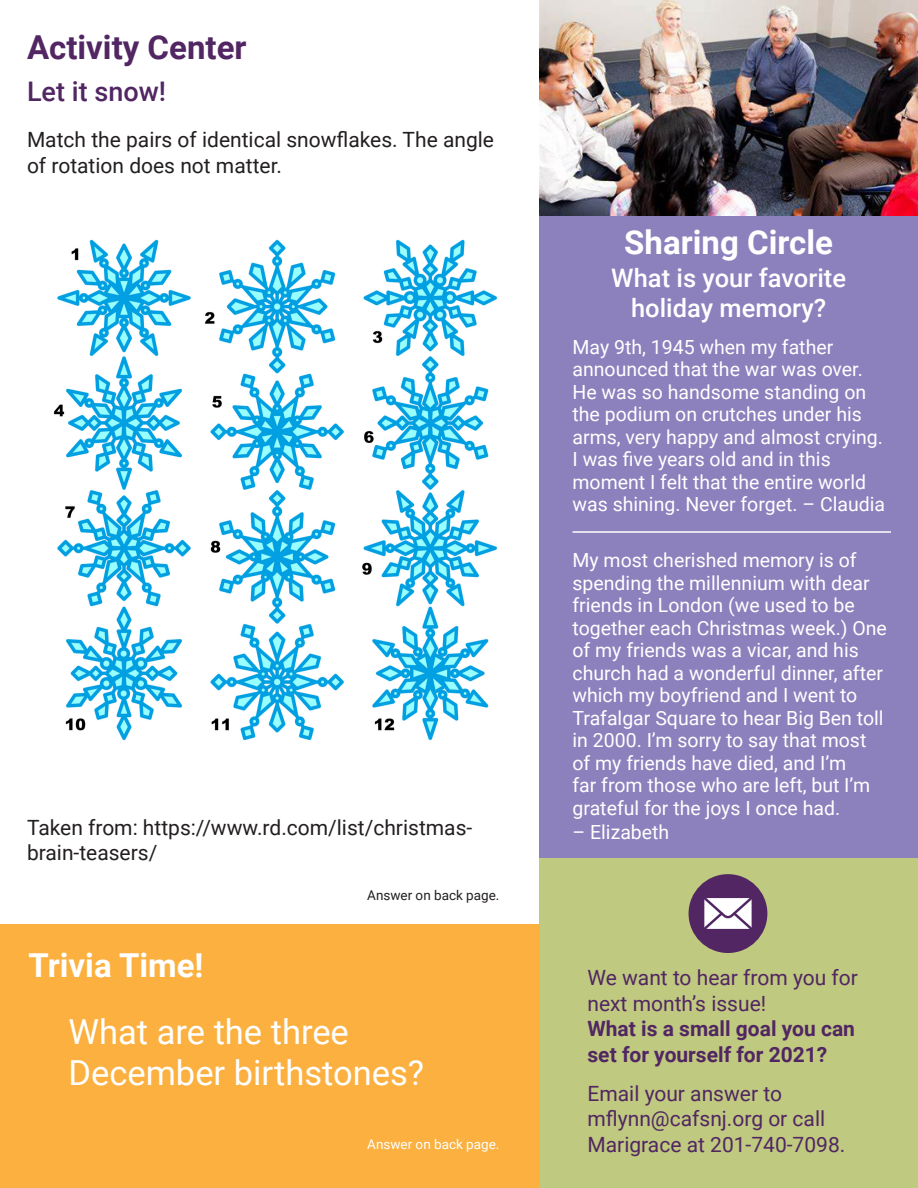
<style>
.page{position:relative;width:918px;height:1188px;background:#fff}
.page>*{position:absolute;margin:0;border:0;box-sizing:border-box;transform-origin:0 0}
.body{font:34.5px/40.5px "Roboto";color:#fff}
.body-2{font:700 33px "Roboto";color:#fff}
.body-3{font:700 33px "Roboto";color:#512662}
.sub_title{font:500 27px "Roboto";color:#512662}
.sub_title-2{font:500 25.5px/30px "Roboto";color:#fff;text-align:center}
.sub_title-3{font:21px/25.5px "Roboto";color:#231f20}
.body-4{font:700 21px/25.5px "Roboto";color:#512662}
.body-5{font:21px/25.5px "Roboto";color:#512662}
.sharing_last{font:19.5px/22.5px "Roboto";color:#fff}
.sharing{font:19.5px/22.5px "Roboto";color:#fff}
.body-6{font:13.5px "Roboto";color:#fff}
.body-7{font:13.5px "Roboto";color:#231f20}
.s1{font-weight:400}
</style>
<div class="page">
<div style="left:539px;top:191px;width:379px;height:670px;background:#8c81bd"></div>
<div style="left:539px;top:859px;width:379px;height:329px;background:#bfc97f"></div>
<div style="left:0;top:924px;width:539px;height:264px;background:#fbb03f"></div>
<img style="left:539px;top:0;width:379px;height:215px">
<div style="left:689px;top:874px;width:78px;height:79px;background:#512662;border-radius:50%"></div>
<svg style="left:704px;top:898px;width:48px;height:31px"></svg>
<hr style="left:573px;top:531px;width:318px;height:2px;background:#fff">
<img style="left:53px;top:239px;width:445px;height:502px">
<p class="body-3" style="left:27px;top:24px;width:221px">Activity Center</p>
<p class="sub_title" style="left:27px;top:73px;width:141px">Let it snow!</p>
<p class="sub_title-3" style="left:27px;top:126px;width:469px">Match the pairs of identical snowflakes. The angle of rotation does not matter.</p>
<p class="sub_title-3" style="left:27px;top:814px;width:447px">Taken from: https://www.rd.com/list/christmas&shy;brain-teasers/</p>
<p class="body-2" style="left:28px;top:942px;width:177px">Trivia Time!</p>
<p class="body-7" style="left:367px;top:885px;width:134px">Answer on back page.</p>
<p class="body" style="left:69px;top:1011px;width:357px">What are the three<br>December birthstones?</p>
<p class="body-6" style="left:367px;top:1135px;width:134px">Answer on back page.</p>
<p class="body-2" style="left:624px;top:219px;width:210px">Sharing Circle</p>
<p class="sub_title-2" style="left:611px;top:262px;width:236px">What is your favorite holiday memory?</p>
<p class="sharing" style="left:573px;top:335px;width:314px">May 9th, 1945 when my father announced that the war was over.<br>He was so handsome standing on the podium on crutches under his arms, very happy and almost crying.<br>I was five years old and in this moment I felt that the entire world was shining. Never forget. – Claudia</p>
<p class="sharing_last" style="left:573px;top:548px;width:316px">My most cherished memory is of spending the millennium with dear friends in London (we used to be together each Christmas week.) One of my friends was a vicar, and his church had a wonderful dinner, after which my boyfriend and I went to<br>Trafalgar Square to hear Big Ben toll in 2000. I’m sorry to say that most of my friends have died, and I’m<br>far from those who are left, but I’m grateful for the joys I once had.</p>
<p class="sharing_last" style="left:573px;top:820px;width:98px">– Elizabeth</p>
<p class="body-4" style="left:588px;top:964px;width:272px"><span class="s1">We want to hear from you for next month’s issue!<br></span>What is a small goal you can set for yourself for 2021?</p>
<p class="body-5" style="left:588px;top:1080px;width:259px">Email your answer to mflynn@cafsnj.org or call<br>Marigrace at 201-740-7098.</p>
</div>
